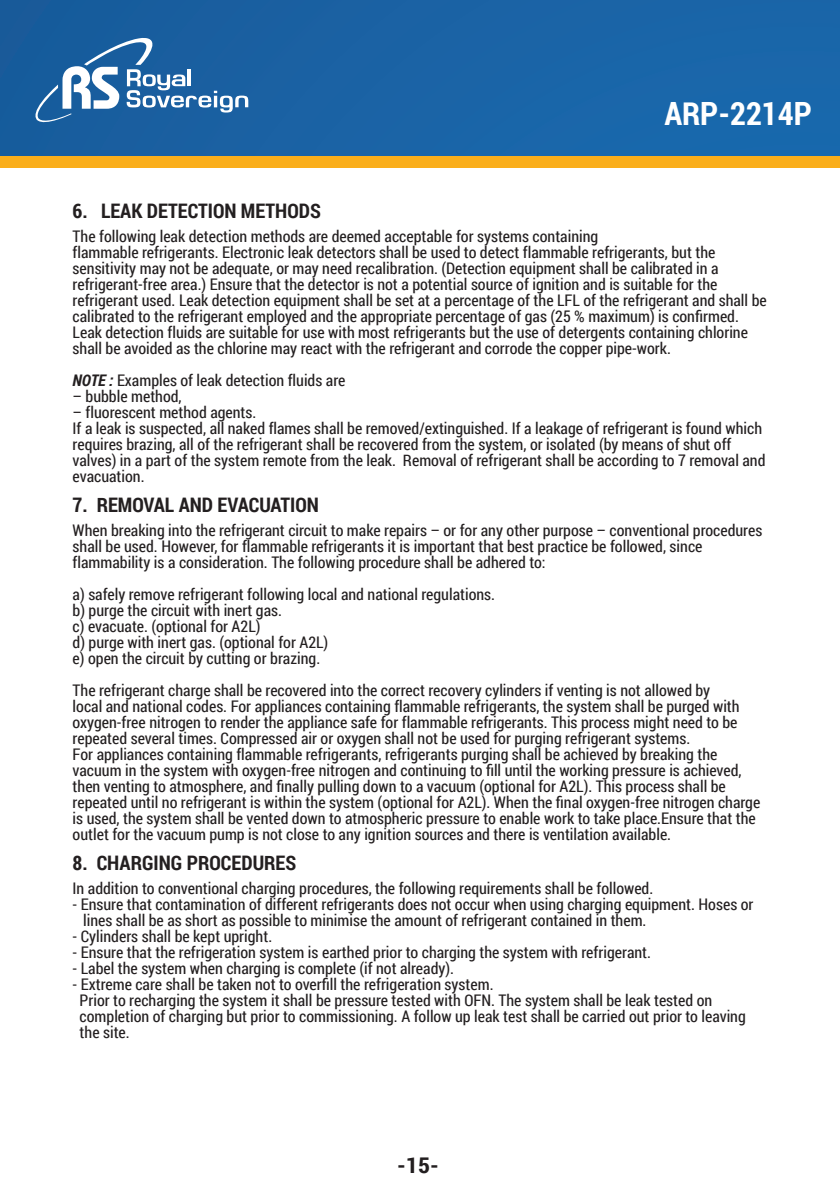
<style>
.page{position:relative;width:840px;height:1191px;background:#fff}
.page>*{position:absolute;margin:0;border:0;box-sizing:border-box;transform-origin:0 0}
.t1{font:700 32px "Roboto Condensed";color:#fff}
.t2{font:700 21.6px "Roboto Condensed";color:#231f20;scale:1.11 1}
.t3{font:700 20px "Roboto Condensed";color:#231f20}
.t4{font:16px/16px "Roboto Condensed";color:#231f20}
.s1{font-weight:700;font-style:italic}
</style>
<div class="page">
<div style="left:0;top:0;width:839px;height:161px;background:#1a64a6"></div>
<div style="left:0;top:156px;width:839px;height:12px;background:#faae1b"></div>
<svg style="left:28px;top:35px;width:220px;height:88px"></svg>
<h1 class="t1" style="left:664px;top:91px;width:149px">ARP-2214P</h1>
<p class="t3" style="left:73px;top:196px;width:249px">6. LEAK DETECTION METHODS</p>
<p class="t4" style="left:73px;top:227px;width:695px">The following leak detection methods are deemed acceptable for systems containing<br>flammable refrigerants. Electronic leak detectors shall be used to detect flammable refrigerants, but the sensitivity may not be adequate, or may need recalibration. (Detection equipment shall be calibrated in a refrigerant-free area.) Ensure that the detector is not a potential source of ignition and is suitable for the refrigerant used. Leak detection equipment shall be set at a percentage of the LFL of the refrigerant and shall be calibrated to the refrigerant employed and the appropriate percentage of gas (25 % maximum) is confirmed.<br>Leak detection fluids are suitable for use with most refrigerants but the use of detergents containing chlorine shall be avoided as the chlorine may react with the refrigerant and corrode the copper pipe-work.</p>
<p class="t4" style="left:73px;top:371px;width:274px"><span class="s1">NOTE :</span> Examples of leak detection fluids are</p>
<p class="t4" style="left:73px;top:387px;width:110px">– bubble method,</p>
<p class="t4" style="left:73px;top:403px;width:694px">– fluorescent method agents.<br>If a leak is suspected, all naked flames shall be removed/extinguished. If a leakage of refrigerant is found which requires brazing, all of the refrigerant shall be recovered from the system, or isolated (by means of shut off valves) in a part of the system remote from the leak. Removal of refrigerant shall be according to 7 removal and evacuation.</p>
<p class="t3" style="left:73px;top:490px;width:248px">7. REMOVAL AND EVACUATION</p>
<p class="t4" style="left:73px;top:521px;width:690px">When breaking into the refrigerant circuit to make repairs – or for any other purpose – conventional procedures shall be used. However, for flammable refrigerants it is important that best practice be followed, since flammability is a consideration. The following procedure shall be adhered to:</p>
<p class="t4" style="left:73px;top:585px;width:424px">a) safely remove refrigerant following local and national regulations. b) purge the circuit with inert gas.<br>c) evacuate. (optional for A2L)<br>d) purge with inert gas. (optional for A2L)<br>e) open the circuit by cutting or brazing.</p>
<p class="t4" style="left:73px;top:681px;width:688px">The refrigerant charge shall be recovered into the correct recovery cylinders if venting is not allowed by<br>local and national codes. For appliances containing flammable refrigerants, the system shall be purged with oxygen-free nitrogen to render the appliance safe for flammable refrigerants. This process might need to be repeated several times. Compressed air or oxygen shall not be used for purging refrigerant systems.<br>For appliances containing flammable refrigerants, refrigerants purging shall be achieved by breaking the vacuum in the system with oxygen-free nitrogen and continuing to fill until the working pressure is achieved, then venting to atmosphere, and finally pulling down to a vacuum (optional for A2L). This process shall be repeated until no refrigerant is within the system (optional for A2L). When the final oxygen-free nitrogen charge is used, the system shall be vented down to atmospheric pressure to enable work to take place.Ensure that the outlet for the vacuum pump is not close to any ignition sources and there is ventilation available.</p>
<p class="t3" style="left:73px;top:848px;width:225px">8. CHARGING PROCEDURES</p>
<p class="t4" style="left:73px;top:879px;width:582px">In addition to conventional charging procedures, the following requirements shall be followed.</p>
<p class="t4" style="left:83px;top:895px;width:671px;text-indent:-10px">- Ensure that contamination of different refrigerants does not occur when using charging equipment. Hoses or lines shall be as short as possible to minimise the amount of refrigerant contained in them.</p>
<p class="t4" style="left:73px;top:927px;width:201px">- Cylinders shall be kept upright.</p>
<p class="t4" style="left:73px;top:943px;width:579px">- Ensure that the refrigeration system is earthed prior to charging the system with refrigerant.</p>
<p class="t4" style="left:73px;top:959px;width:383px">- Label the system when charging is complete (if not already).</p>
<p class="t4" style="left:80px;top:975px;width:667px;text-indent:-7px">- Extreme care shall be taken not to overfill the refrigeration system.<br>Prior to recharging the system it shall be pressure tested with OFN. The system shall be leak tested on completion of charging but prior to commissioning. A follow up leak test shall be carried out prior to leaving the site.</p>
<h2 class="t2" style="left:397px;top:1150px;width:39px">-15-</h2>
</div>
